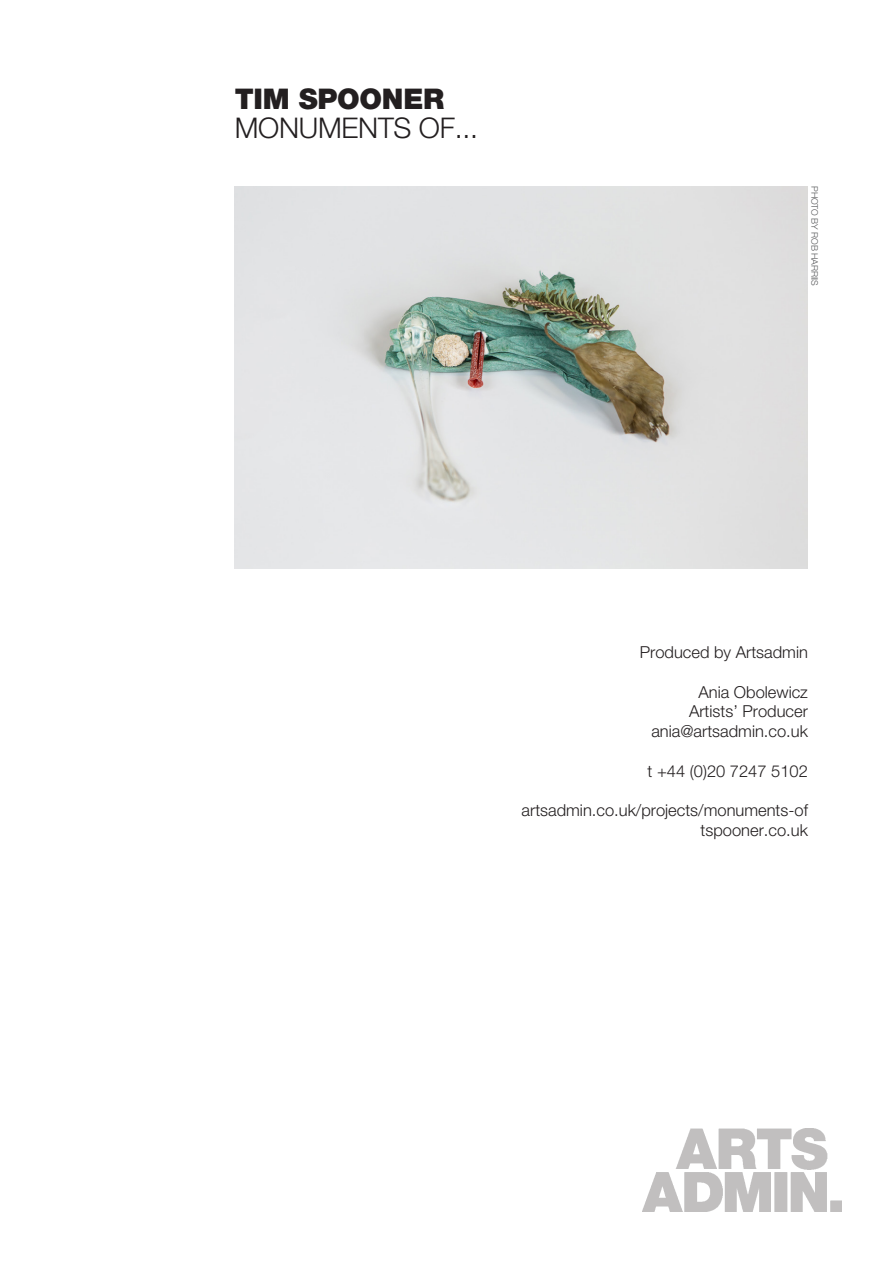
<style>
.page{position:relative;width:893px;height:1263px;background:#fff}
.page>*{position:absolute;margin:0;border:0;box-sizing:border-box;transform-origin:0 0}
.Cover_H1{font:300 28.5px "Helvetica Neue CELT";letter-spacing:-.01em;color:#231f20}
.Cover_H1-2{font:900 28.5px "Helvetica Neue CELT";letter-spacing:-.01em;color:#231f20}
.Cover_H4{font:300 16.5px "Helvetica Neue CELT";color:#231f20}
.Intro_Body{font:300 16.5px "Helvetica Neue CELT";color:#231f20}
.Project_Header2{font:300 9px "Helvetica Neue CELT";letter-spacing:-.01em;color:#57585a}
</style>
<div class="page">
<img style="left:642px;top:1129px;width:200px;height:82px">
<img style="left:235px;top:186px;width:573px;height:382px">
<p class="Cover_H1-2" style="left:235px;top:82px;width:211px">TIM SPOONER</p>
<p class="Cover_H1" style="left:235px;top:110px;width:245px">MONUMENTS OF...</p>
<p class="Project_Header2" style="left:820px;top:186px;width:101px;rotate:90deg">PHOTO BY ROB HARRIIS</p>
<p class="Cover_H4" style="left:640px;top:642px;width:170px">Produced by Artsadmin</p>
<p class="Cover_H4" style="left:698px;top:682px;width:111px">Ania Obolewicz</p>
<p class="Cover_H4" style="left:689px;top:701px;width:120px">Artists’ Producer</p>
<p class="Cover_H4" style="left:651px;top:721px;width:158px">ania@artsadmin.co.uk</p>
<p class="Cover_H4" style="left:648px;top:761px;width:162px">t +44 (0)20 7247 5102</p>
<p class="Intro_Body" style="left:522px;top:800px;width:288px">artsadmin.co.uk/projects/monuments-of</p>
<p class="Intro_Body" style="left:701px;top:820px;width:109px">tspooner.co.uk</p>
</div>
